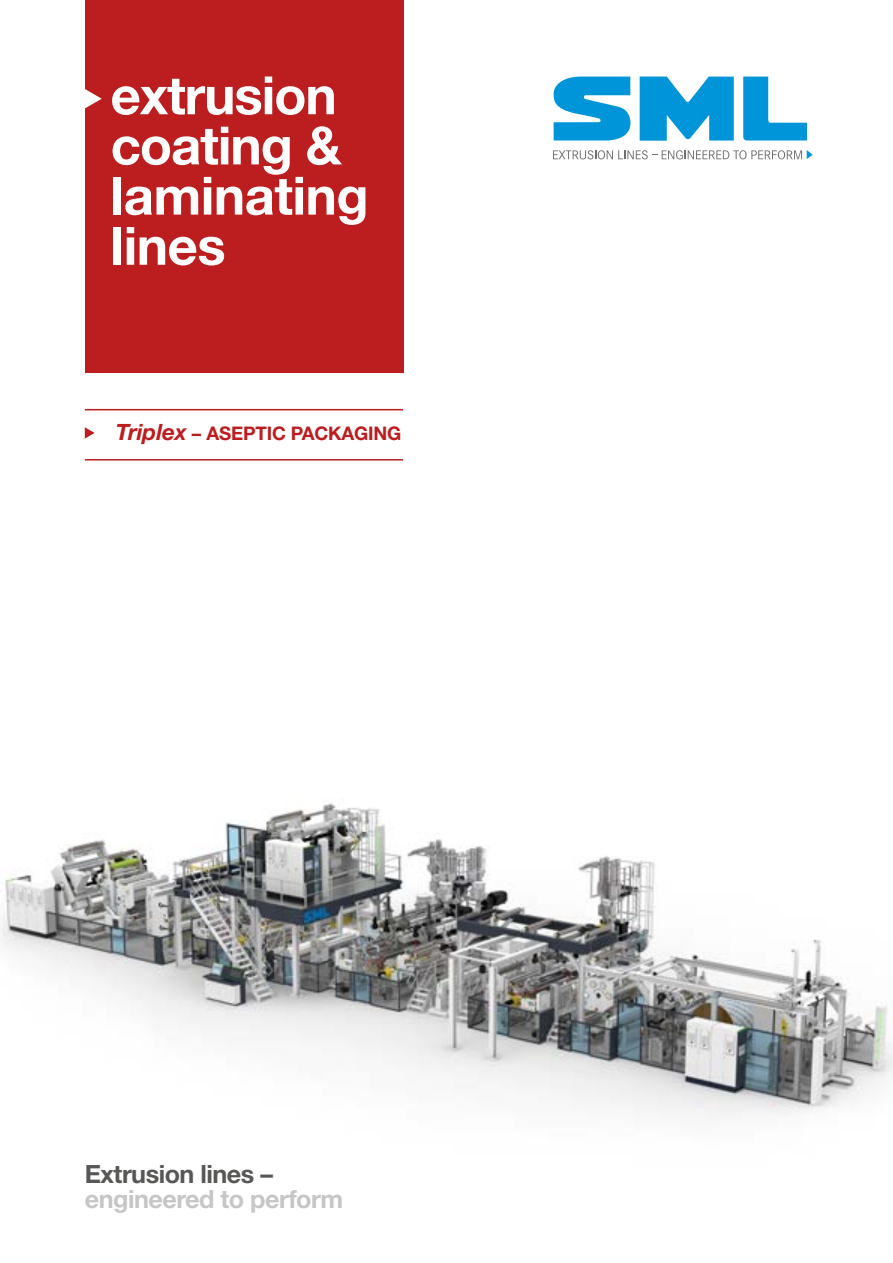
<style>
.page{position:relative;width:893px;height:1263px;background:#fff}
.page>*{position:absolute;margin:0;border:0;box-sizing:border-box;transform-origin:0 0}
.t1{font:700 52.8px/50.1px "Helvetica Neue LT Std";letter-spacing:-.02em;color:#fff}
.t2{font:700 25.2px "Helvetica Neue LT Std";letter-spacing:-.02em;color:#c6c6c6}
.t3{font:700 25.2px "Helvetica Neue LT Std";letter-spacing:-.02em;color:#575756}
.t4{font:700 18.75px "Helvetica Neue LT Std";letter-spacing:-.01em;color:#bc1d1e}
.s1{font-style:italic;font-size:22.5px}
</style>
<div class="page">
<img style="left:0;top:803px;width:893px;height:315px">
<svg style="left:743px;top:77px;width:64px;height:63px"></svg>
<svg style="left:640px;top:77px;width:94px;height:64px"></svg>
<svg style="left:553px;top:77px;width:77px;height:63px"></svg>
<svg style="left:553px;top:150px;width:260px;height:9px"></svg>
<div style="left:85px;top:0;width:318px;height:373px;background:#bc1d1e"></div>
<svg style="left:85px;top:89px;width:17px;height:19px"></svg>
<svg style="left:85px;top:427px;width:10px;height:12px"></svg>
<hr style="left:85px;top:409px;width:318px;height:1px;background:#bc1d1e">
<hr style="left:85px;top:459px;width:318px;height:1px;background:#bc1d1e">
<p class="t1" style="left:111px;top:69px;width:260px">extrusion coating &amp; laminating lines</p>
<p class="t4" style="left:116px;top:422px;width:287px"><span class="s1">Triplex</span> – ASEPTIC PACKAGING</p>
<p class="t3" style="left:85px;top:1158px;width:190px">Extrusion lines –</p>
<p class="t2" style="left:85px;top:1183px;width:260px">engineered to perform</p>
</div>
